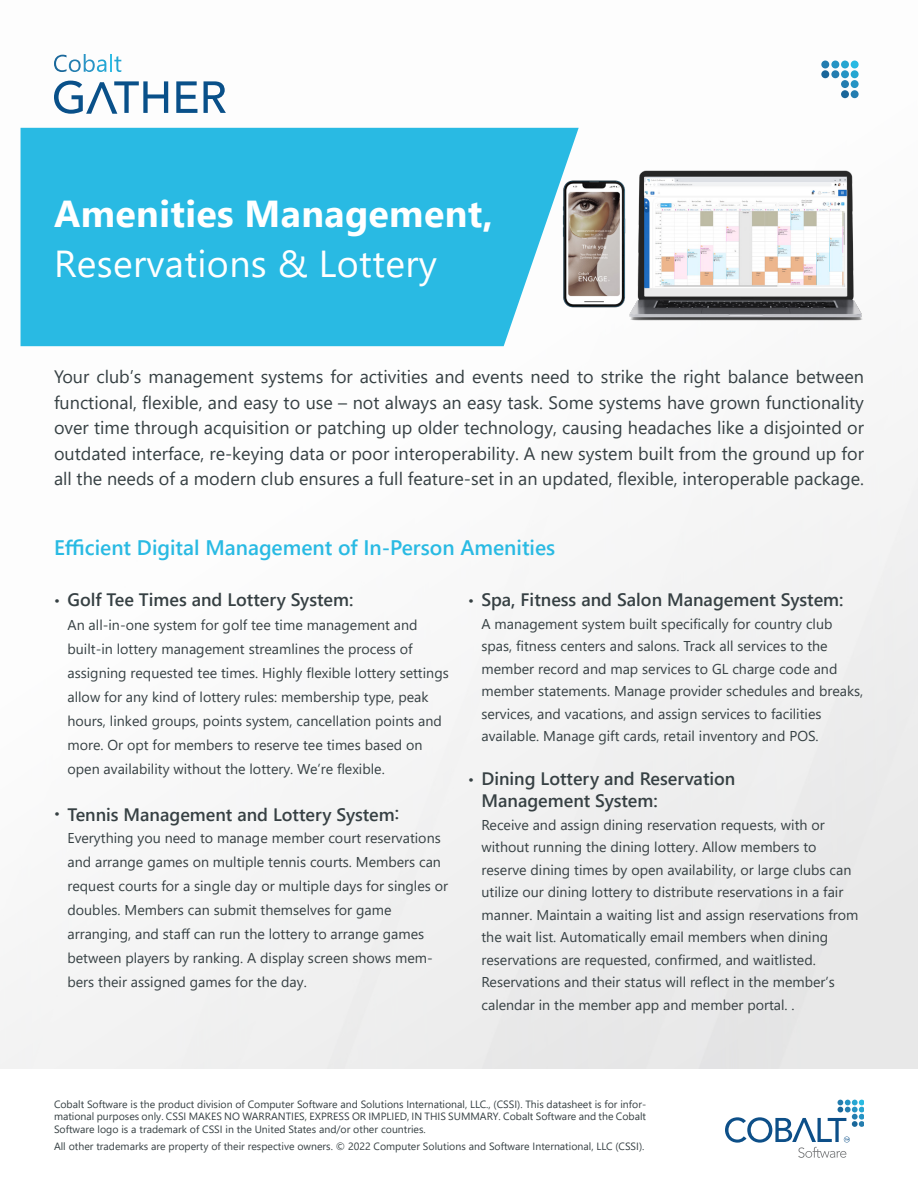
<style>
.page{position:relative;width:918px;height:1188px;background:#fff}
.page>*{position:absolute;margin:0;border:0;box-sizing:border-box;transform-origin:0 0}
.t1{font:700 37.5px/49.5px "Segoe UI";letter-spacing:.01em;color:#fff}
.t2{font:600 21px "Segoe UI";color:#29bae3}
.t3{font:18px/25.5px "Segoe UI";color:#364043;text-align:justify}
.t4{font:600 18px/22.5px "Segoe UI";color:#364043}
.t5{font:14.25px/22.5px "Segoe UI";color:#364043}
.t6{font:10.5px/12.6px "Segoe UI";color:#364043;text-align:justify}
.s1{font-weight:400}
.s2{font-weight:300;font-size:15px}
.s3{font-weight:300;font-size:15px;color:#364042}
</style>
<div class="page">
<img style="left:0;top:59px;width:918px;height:1010px">
<div style="left:21px;top:128px;width:558px;height:218px;background:#29bae3"></div>
<svg style="left:725px;top:1100px;width:139px;height:58px"></svg>
<div style="left:851px;top:61px;width:8px;height:7px;background:#29bae3;border-radius:50%"></div>
<div style="left:851px;top:70px;width:8px;height:8px;background:#26a6d1;border-radius:50%"></div>
<div style="left:851px;top:80px;width:8px;height:8px;background:#2694c4;border-radius:50%"></div>
<div style="left:841px;top:70px;width:8px;height:8px;background:#2694c4;border-radius:50%"></div>
<div style="left:851px;top:90px;width:8px;height:8px;background:#247db0;border-radius:50%"></div>
<div style="left:841px;top:80px;width:8px;height:8px;background:#247db0;border-radius:50%"></div>
<div style="left:841px;top:90px;width:8px;height:8px;background:#1a6699;border-radius:50%"></div>
<div style="left:841px;top:61px;width:8px;height:7px;background:#26a6d1;border-radius:50%"></div>
<div style="left:831px;top:61px;width:8px;height:7px;background:#2694c4;border-radius:50%"></div>
<div style="left:821px;top:61px;width:8px;height:7px;background:#247db0;border-radius:50%"></div>
<div style="left:831px;top:70px;width:8px;height:8px;background:#247db0;border-radius:50%"></div>
<div style="left:821px;top:70px;width:8px;height:8px;background:#1a6699;border-radius:50%"></div>
<svg style="left:54px;top:54px;width:67px;height:18px"></svg>
<svg style="left:54px;top:81px;width:114px;height:33px"></svg>
<svg style="left:176px;top:81px;width:21px;height:32px"></svg>
<svg style="left:204px;top:81px;width:22px;height:32px"></svg>
<img style="left:540px;top:153px;width:324px;height:184px">
<p class="t1" style="left:54px;top:186px;width:440px">Amenities Management,<br><span class="s1">Reservations &amp; Lottery</span></p>
<p class="t3" style="left:54px;top:363px;width:812px">Your club’s management systems for activities and events need to strike the right balance between functional, flexible, and easy to use – not always an easy task. Some systems have grown functionality over time through acquisition or patching up older technology, causing headaches like a disjointed or outdated interface, re-keying data or poor interoperability. A new system built from the ground up for all the needs of a modern club ensures a full feature-set in an updated, flexible, interoperable package.</p>
<p class="t2" style="left:54px;top:528px;width:503px">Efficient Digital Management of In-Person Amenities</p>
<p class="t4" style="left:54px;top:587px;width:301px"><span class="s2">•</span> Golf Tee Times and Lottery System:</p>
<p class="t5" style="left:68px;top:612px;width:383px;line-height:24px">An all-in-one system for golf tee time management and built-in lottery management streamlines the process of assigning requested tee times. Highly flexible lottery settings allow for any kind of lottery rules: membership type, peak hours, linked groups, points system, cancellation points and more. Or opt for members to reserve tee times based on open availability without the lottery. We’re flexible.</p>
<p class="t4" style="left:54px;top:802px;width:347px"><span class="s2">•</span> Tennis Management and Lottery System:</p>
<p class="t5" style="left:68px;top:825px;width:382px;line-height:24px">Everything you need to manage member court reservations and arrange games on multiple tennis courts. Members can request courts for a single day or multiple days for singles or doubles. Members can submit themselves for game arranging, and staff can run the lottery to arrange games between players by ranking. A display screen shows mem&shy;bers their assigned games for the day.</p>
<p class="t4" style="left:468px;top:587px;width:377px"><span class="s3">•</span> Spa, Fitness and Salon Management System:</p>
<p class="t5" style="left:482px;top:611px;width:383px">A management system built specifically for country club spas, fitness centers and salons. Track all services to the member record and map services to GL charge code and member statements. Manage provider schedules and breaks, services, and vacations, and assign services to facilities available. Manage gift cards, retail inventory and POS.</p>
<p class="t4" style="left:482px;top:766px;width:255px;text-indent:-14px"><span class="s3">•</span> Dining Lottery and Reservation<br>Management System:</p>
<p class="t5" style="left:482px;top:812px;width:378px">Receive and assign dining reservation requests, with or without running the dining lottery. Allow members to reserve dining times by open availability, or large clubs can utilize our dining lottery to distribute reservations in a fair manner. Maintain a waiting list and assign reservations from the wait list. Automatically email members when dining reservations are requested, confirmed, and waitlisted.<br>Reservations and their status will reflect in the member’s calendar in the member app and member portal. .</p>
<p class="t6" style="left:54px;top:1097px;width:594px">Cobalt Software is the product division of Computer Software and Solutions International, LLC., (CSSI). This datasheet is for infor&shy;mational purposes only. CSSI MAKES NO WARRANTIES, EXPRESS OR IMPLIED, IN THIS SUMMARY. Cobalt Software and the Cobalt Software logo is a trademark of CSSI in the United States and/or other countries.</p>
<p class="t6" style="left:54px;top:1139px;width:592px">All other trademarks are property of their respective owners. © 2022 Computer Solutions and Software International, LLC (CSSI).</p>
</div>
